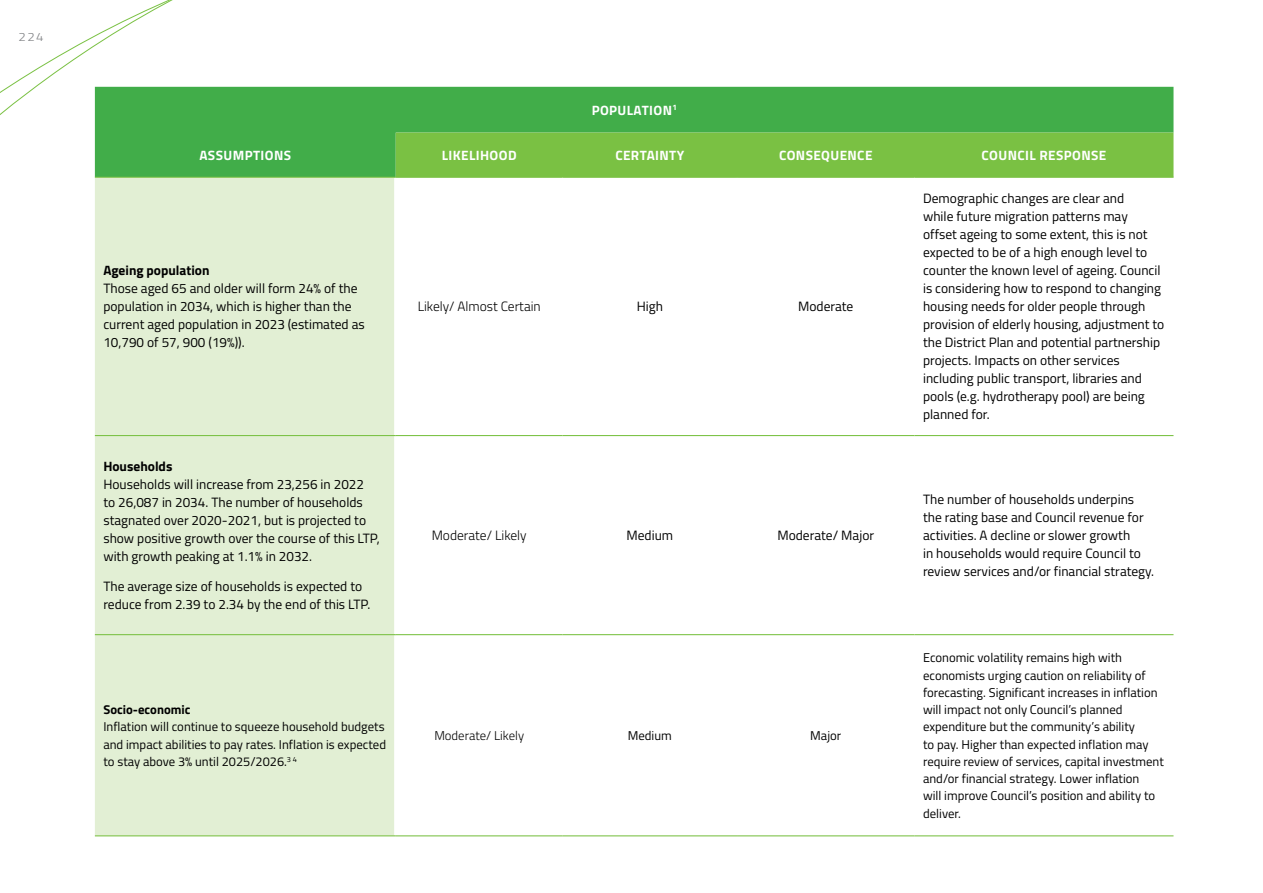
<style>
.page{position:relative;width:1263px;height:893px;background:#fff}
.page>*{position:absolute;margin:0;border:0;box-sizing:border-box;transform-origin:0 0}
.t1{font:13.5px/18px "Titillium";color:#000}
.t2{font:700 13.5px "Titillium";letter-spacing:.03em;color:#fff}
.t3{font:300 13.5px "Titillium";color:#000}
.t4{font:700 13.5px "Titillium";color:#000}
.t5{font:12.75px/17.2px "Titillium";color:#000;text-align:justify}
.t6{font:300 12.75px "Titillium";color:#000}
.t7{font:700 12.75px "Titillium";color:#000}
.t8{font:300 12px "Titillium";color:#808285;scale:1.1 1}
</style>
<div class="page">
<svg style="left:0;top:0;width:644px;height:178px"></svg>
<div style="left:95px;top:87px;width:1078px;height:90px;background:#41ad49"></div>
<div style="left:396px;top:133px;width:777px;height:44px;background:#7ac143"></div>
<div style="left:95px;top:178px;width:299px;height:657px;background:#e2efd4"></div>
<hr style="left:95px;top:177px;width:301px;height:1px;background:#7ac143">
<hr style="left:396px;top:177px;width:167px;height:1px;background:#7ac143">
<hr style="left:563px;top:177px;width:174px;height:1px;background:#7ac143">
<hr style="left:737px;top:177px;width:177px;height:1px;background:#7ac143">
<hr style="left:914px;top:177px;width:259px;height:1px;background:#7ac143">
<hr style="left:95px;top:835px;width:301px;height:1px;background:#7ac143">
<hr style="left:396px;top:835px;width:167px;height:1px;background:#7ac143">
<hr style="left:563px;top:835px;width:174px;height:1px;background:#7ac143">
<hr style="left:737px;top:835px;width:177px;height:1px;background:#7ac143">
<hr style="left:914px;top:835px;width:259px;height:1px;background:#7ac143">
<hr style="left:95px;top:435px;width:301px;height:1px;background:#7ac143">
<hr style="left:396px;top:435px;width:167px;height:1px;background:#7ac143">
<hr style="left:563px;top:435px;width:174px;height:1px;background:#7ac143">
<hr style="left:737px;top:435px;width:177px;height:1px;background:#7ac143">
<hr style="left:914px;top:435px;width:259px;height:1px;background:#7ac143">
<hr style="left:95px;top:634px;width:301px;height:1px;background:#7ac143">
<hr style="left:396px;top:634px;width:167px;height:1px;background:#7ac143">
<hr style="left:563px;top:634px;width:174px;height:1px;background:#7ac143">
<hr style="left:737px;top:634px;width:177px;height:1px;background:#7ac143">
<hr style="left:914px;top:634px;width:259px;height:1px;background:#7ac143">
<p class="t8" style="left:19px;top:28px;width:24px">224</p>
<p class="t2" style="left:592px;top:100px;width:87px">POPULATION<sup>1</sup></p>
<p class="t2" style="left:199px;top:145px;width:93px">ASSUMPTIONS</p>
<p class="t2" style="left:442px;top:145px;width:76px">LIKELIHOOD</p>
<p class="t2" style="left:615px;top:145px;width:70px">CERTAINTY</p>
<p class="t2" style="left:779px;top:145px;width:95px">CONSEQUENCE</p>
<p class="t2" style="left:981px;top:145px;width:126px">COUNCIL RESPONSE</p>
<p class="t4" style="left:103px;top:260px;width:108px">Ageing population</p>
<p class="t1" style="left:103px;top:279px;width:263px">Those aged 65 and older will form 24% of the population in 2034, which is higher than the current aged population in 2023 (estimated as 10,790 of 57, 900 (19%)).</p>
<p class="t3" style="left:418px;top:297px;width:125px">Likely/ Almost Certain</p>
<p class="t1" style="left:637px;top:297px;width:28px">High</p>
<p class="t1" style="left:798px;top:297px;width:57px">Moderate</p>
<p class="t4" style="left:103px;top:456px;width:71px">Households</p>
<p class="t1" style="left:103px;top:475px;width:278px">Households will increase from 23,256 in 2022<br>to 26,087 in 2034. The number of households stagnated over 2020-2021, but is projected to show positive growth over the course of this LTP, with growth peaking at 1.1% in 2032.</p>
<p class="t1" style="left:103px;top:577px;width:268px">The average size of households is expected to reduce from 2.39 to 2.34 by the end of this LTP.</p>
<p class="t3" style="left:432px;top:526px;width:97px">Moderate/ Likely</p>
<p class="t1" style="left:626px;top:526px;width:48px">Medium</p>
<p class="t1" style="left:777px;top:526px;width:98px">Moderate/ Major</p>
<p class="t7" style="left:103px;top:700px;width:89px">Socio-economic</p>
<p class="t5" style="left:103px;top:718px;width:284px">Inflation will continue to squeeze household budgets and impact abilities to pay rates. Inflation is expected to stay above 3% until 2025/2026.<sup>3</sup> <sup>4</sup></p>
<p class="t6" style="left:434px;top:726px;width:91px">Moderate/ Likely</p>
<p class="t5" style="left:628px;top:726px;width:46px">Medium</p>
<p class="t5" style="left:810px;top:726px;width:33px">Major</p>
<p class="t1" style="left:923px;top:189px;width:243px">Demographic changes are clear and<br>while future migration patterns may offset ageing to some extent, this is not expected to be of a high enough level to counter the known level of ageing. Council is considering how to respond to changing housing needs for older people through provision of elderly housing, adjustment to the District Plan and potential partnership projects. Impacts on other services including public transport, libraries and pools (e.g. hydrotherapy pool) are being planned for.</p>
<p class="t1" style="left:923px;top:490px;width:233px">The number of households underpins the rating base and Council revenue for activities. A decline or slower growth<br>in households would require Council to review services and/or financial strategy.</p>
<p class="t5" style="left:923px;top:649px;width:242px;text-align:left">Economic volatility remains high with economists urging caution on reliability of forecasting. Significant increases in inflation will impact not only Council’s planned expenditure but the community’s ability<br>to pay. Higher than expected inflation may require review of services, capital investment and/or financial strategy. Lower inflation<br>will improve Council’s position and ability to deliver.</p>
</div>
